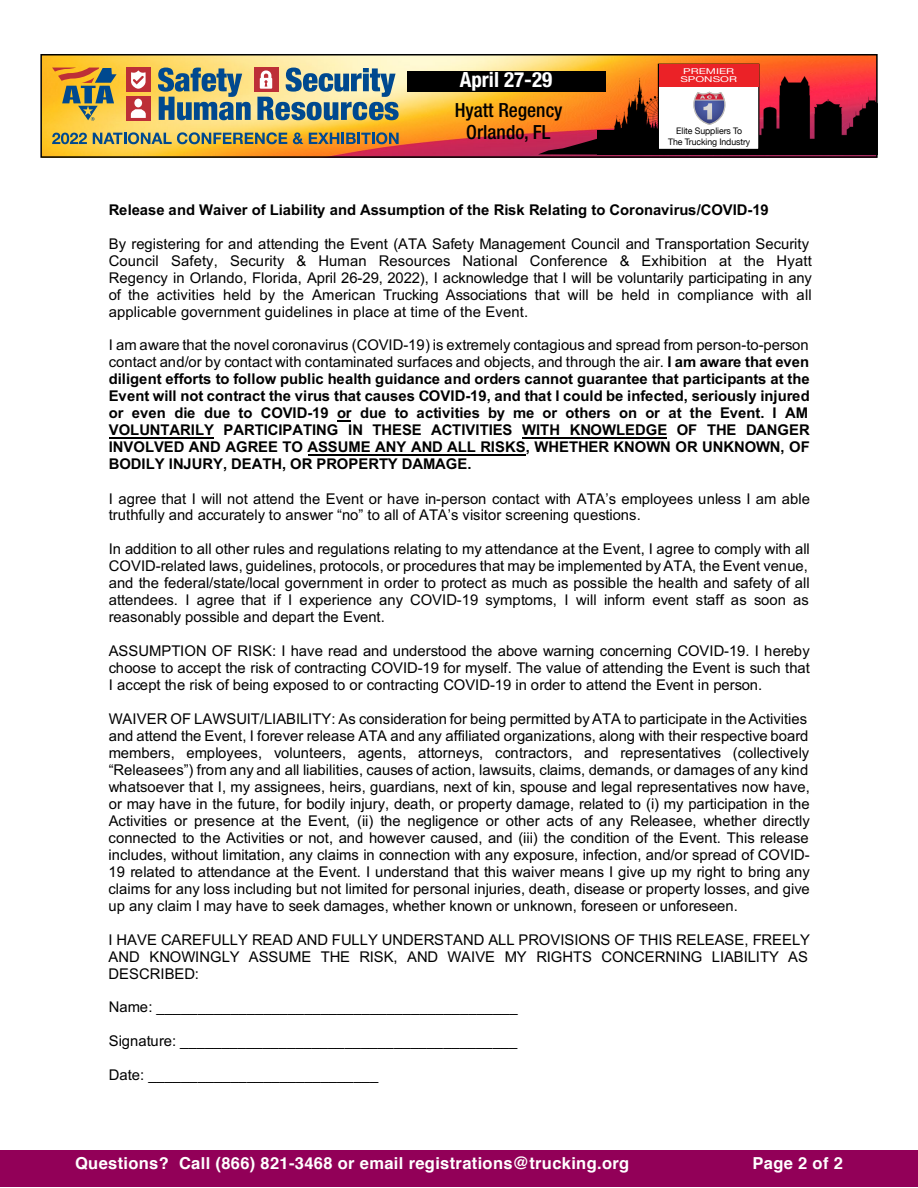
<style>
.page{position:relative;width:918px;height:1188px;background:#fff}
.page>*{position:absolute;margin:0;border:0;box-sizing:border-box;transform-origin:0 0}
.t1{font:700 condensed 21px "Helvetica Neue";color:#fff}
.t2{font:500 condensed 19.5px/22.5px "Helvetica Neue";color:#000;text-align:center}
.t3{font:700 16.5px "Helvetica";letter-spacing:.02em;color:#fff}
.t4{font:14.85px/17px "Arial";letter-spacing:.005em;color:#000}
.t5{font:700 14.85px/17px "Arial";letter-spacing:-.005em;color:#000;text-align:justify}
.t6{font:9px/10.5px "Helvetica Neue";letter-spacing:-.01em;color:#000;text-align:center}
.t7{font:8.1px/8.2px "Helvetica Neue";color:#fff;text-align:center;scale:1.45 1}
.s1{font-style:inherit}
.s2{font-weight:400}
</style>
<div class="page">
<div style="left:0;top:1150px;width:918px;height:36px;background:#920058"></div>
<svg style="left:338px;top:420px;width:13px;height:1px"></svg>
<hr style="left:109px;top:437px;width:105px;height:1px;background:#000">
<hr style="left:523px;top:437px;width:144px;height:1px;background:#000">
<hr style="left:308px;top:454px;width:217px;height:1px;background:#000">
<img style="left:43px;top:57px;width:832px;height:98px">
<div style="left:40px;top:54px;width:838px;height:104px;border:2px solid #000"></div>
<svg style="left:158px;top:68px;width:93px;height:52px;background:#7d9283"></svg>
<div style="left:126px;top:68px;width:24px;height:24px;background:#bd2f37"></div>
<div style="left:126px;top:96px;width:24px;height:24px;background:#bd2f37"></div>
<div style="left:254px;top:68px;width:24px;height:24px;background:#bd2f37"></div>
<svg style="left:131px;top:70px;width:15px;height:19px"></svg>
<svg style="left:257px;top:68px;width:142px;height:52px;background:#8a9b99"></svg>
<svg style="left:52px;top:133px;width:35px;height:11px"></svg>
<svg style="left:93px;top:132px;width:194px;height:12px;background:#87906c"></svg>
<svg style="left:293px;top:133px;width:10px;height:11px"></svg>
<svg style="left:309px;top:132px;width:90px;height:12px"></svg>
<svg style="left:52px;top:68px;width:65px;height:53px;background:#b4994a"></svg>
<div style="left:134px;top:99px;width:8px;height:8px;background:#fff;border-radius:50%"></div>
<svg style="left:131px;top:109px;width:15px;height:9px"></svg>
<div style="left:407px;top:71px;width:198px;height:21px;background:#000"></div>
<img style="left:613px;top:71px;width:264px;height:84px">
<svg style="left:538px;top:138px;width:59px;height:17px"></svg>
<div style="left:597px;top:130px;width:23px;height:25px;background:#000"></div>
<div style="left:658px;top:64px;width:101px;height:85px;background:#fff"></div>
<div style="left:658px;top:64px;width:101px;height:86px;border:1px solid #000"></div>
<svg style="left:693px;top:92px;width:33px;height:33px"></svg>
<div style="left:659px;top:65px;width:99px;height:22px;background:#eb2227"></div>
<h1 class="t1" style="left:460px;top:67px;width:94px">April 27-29</h1>
<h2 class="t2" style="left:455px;top:98px;width:109px">Hyatt Regency<br>Orlando, FL</h2>
<p class="t7" style="left:680px;top:67px;width:41px">PREMIER<br>SPONSOR</p>
<p class="t6" style="left:668px;top:126px;width:84px">Elite Suppliers To<br>The Trucking Industry</p>
<p class="t5" style="left:109px;top:201px;width:661px">Release and Waiver of Liability and Assumption of the Risk Relating to Coronavirus/COVID-19</p>
<p class="t4" style="left:109px;top:235px;width:705px">By registering for and attending the Event (ATA Safety Management Council and Transportation Security Council Safety, Security &amp; Human Resources National Conference &amp; Exhibition at the Hyatt Regency in Orlando, Florida, April <span class="s1">26</span>-29, 2022), I acknowledge that I will be voluntarily participating in any of the activities held by the American Trucking Associations that will be held in compliance with all applicable government guidelines in place at time of the Event.</p>
<p class="t5" style="left:109px;top:337px;width:703px"><span class="s2">I am aware that the novel coronavirus (COVID-19) is extremely contagious and spread from person-to-person contact and/or by contact with contaminated surfaces and objects, and through the air.</span> I am aware that even diligent efforts to follow public health guidance and orders cannot guarantee that participants at the Event will not contract the virus that causes COVID-19, and that I could be infected, seriously injured or even die due to COVID-19 or due to activities by me or others on or at the Event. I AM VOLUNTARILY PARTICIPATING IN THESE ACTIVITIES WITH KNOWLEDGE OF THE DANGER INVOLVED AND AGREE TO ASSUME ANY AND ALL RISKS, WHETHER KNOWN OR UNKNOWN, OF BODILY INJURY, DEATH, OR PROPERTY DAMAGE.</p>
<p class="t4" style="left:109px;top:490px;width:703px">I agree that I will not attend the Event or have in-person contact with ATA’s employees unless I am able truthfully and accurately to answer “no” to all of ATA’s visitor screening questions.</p>
<p class="t4" style="left:109px;top:541px;width:703px">In addition to all other rules and regulations relating to my attendance at the Event, I agree to comply with all COVID-related laws, guidelines, protocols, or procedures that may be implemented byATA, the Event venue, and the federal/state/local government in order to protect as much as possible the health and safety of all attendees. I agree that if I experience any COVID-19 symptoms, I will inform event staff as soon as reasonably possible and depart the Event.</p>
<p class="t4" style="left:109px;top:643px;width:703px;text-align:justify">ASSUMPTION OF RISK: I have read and understood the above warning concerning COVID-19. I hereby choose to accept the risk of contracting COVID-19 for myself. The value of attending the Event is such that I accept the risk of being exposed to or contracting COVID-19 in order to attend the Event in person.</p>
<p class="t4" style="left:109px;top:710px;width:703px">WAIVER OF LAWSUIT/LIABILITY: As consideration for being permitted byATA to participate in the Activities and attend the Event, I forever release ATA and any affiliated organizations, along with their respective board members, employees, volunteers, agents, attorneys, contractors, and representatives (collectively “Releasees”) from any and all liabilities, causes of action, lawsuits, claims, demands, or damages of any kind whatsoever that I, my assignees, heirs, guardians, next of kin, spouse and legal representatives now have, or may have in the future, for bodily injury, death, or property damage, related to (i) my participation in the Activities or presence at the Event, (ii) the negligence or other acts of any Releasee, whether directly connected to the Activities or not, and however caused, and (iii) the condition of the Event. This release includes, without limitation, any claims in connection with any exposure, infection, and/or spread of COVID-19 related to attendance at the Event. I understand that this waiver means I give up my right to bring any claims for any loss including but not limited for personal injuries, death, disease or property losses, and give up any claim I may have to seek damages, whether known or unknown, foreseen or unforeseen.</p>
<p class="t4" style="left:109px;top:931px;width:703px;text-align:justify">I HAVE CAREFULLY READ AND FULLY UNDERSTAND ALL PROVISIONS OF THIS RELEASE, FREELY AND KNOWINGLY ASSUME THE RISK, AND WAIVE MY RIGHTS CONCERNING LIABILITY AS DESCRIBED:</p>
<p class="t4" style="left:109px;top:998px;width:411px">Name: ____________________________________________</p>
<p class="t4" style="left:109px;top:1032px;width:410px">Signature: _________________________________________</p>
<p class="t4" style="left:109px;top:1066px;width:271px">Date: ____________________________</p>
<p class="t3" style="left:75px;top:1150px;width:556px">Questions? Call (866) 821-3468 or email registrations@trucking.org</p>
<p class="t3" style="left:753px;top:1150px;width:92px">Page 2 of 2</p>
</div>
